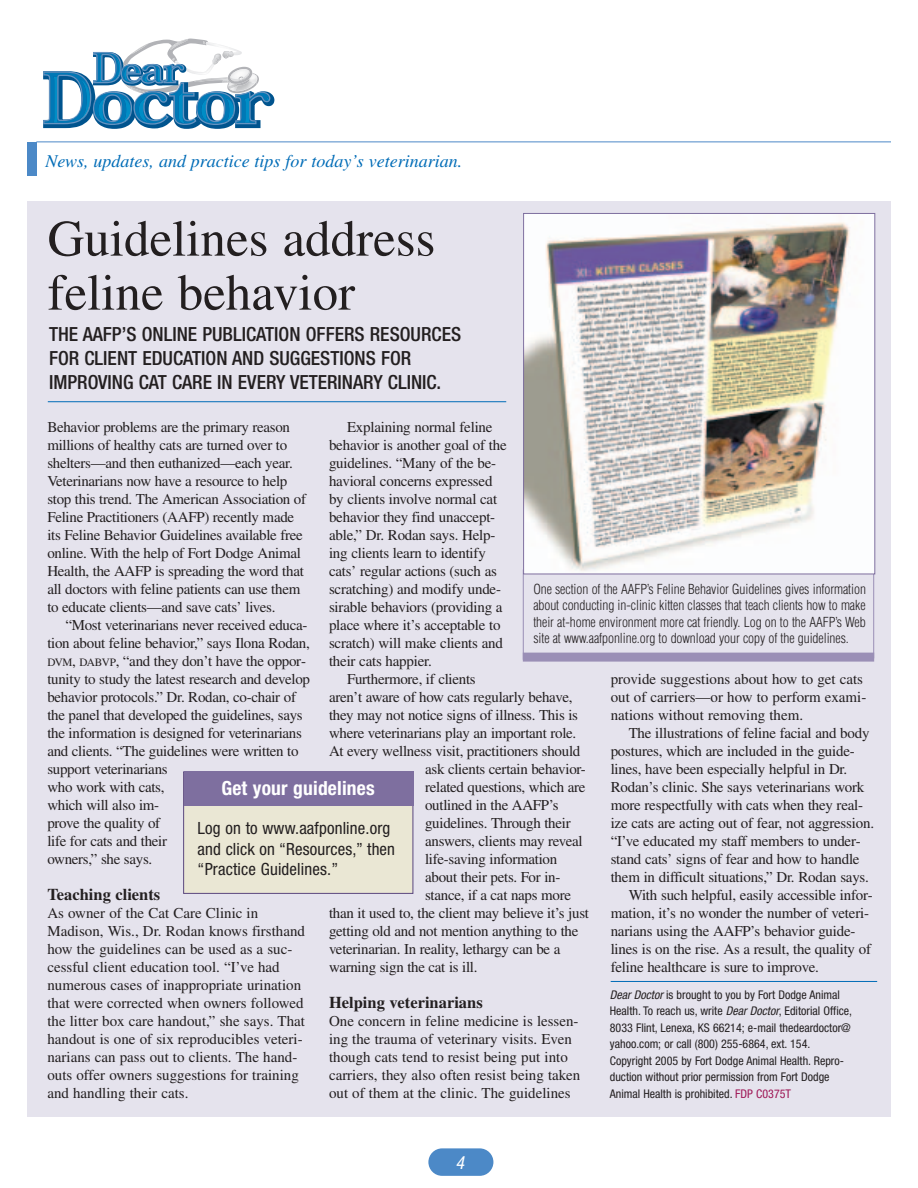
<style>
.page{position:relative;width:918px;height:1188px;background:#fff}
.page>*{position:absolute;margin:0;border:0;box-sizing:border-box;transform-origin:0 0}
.t1{font:51px/54px "Times";color:#231f20}
.t2{font:500 condensed 19.5px/24px "Helvetica Neue";color:#231f20}
.t3{font:700 condensed 19.5px "Helvetica Neue";letter-spacing:.01em;color:#fff}
.t4{font:italic 18px "Times";color:#006cb7}
.t5{font:italic condensed 18px "Helvetica Neue";color:#fff}
.t6{font:condensed 16.8px/20.5px "Helvetica Neue";letter-spacing:.01em;color:#231f20}
.t7{font:700 16.5px "Times";color:#231f20}
.t8{font:15px/18px "Times";letter-spacing:-.015em;color:#231f20}
.t9{font:300 condensed 13.5px/16.5px "Helvetica";letter-spacing:-.005em;color:#231f20;text-align:justify}
.t10{font:condensed 12px/16.5px "Helvetica Neue";color:#231f20}
.s1{font-size:11.25px}
.s2{font-style:italic}
.s3{color:#9e1655}
</style>
<div class="page">
<div style="left:27px;top:201px;width:864px;height:915px;background:#e5e3ed"></div>
<div style="left:428px;top:1148px;width:65px;height:28px;background:#4c89c7;border-radius:14px"></div>
<svg style="left:43px;top:39px;width:231px;height:90px"></svg>
<hr style="left:36px;top:142px;width:855px;height:1px;background:#4c89c7">
<div style="left:27px;top:142px;width:9px;height:33px;background:#4c89c7"></div>
<hr style="left:48px;top:401px;width:458px;height:1px;background:#006cb7">
<hr style="left:611px;top:981px;width:266px;height:1px;background:#006cb7">
<hr style="left:523px;top:569px;width:1px;height:91px;background:#9a8fb6">
<hr style="left:873px;top:566px;width:1px;height:92px;background:#9a8fb6">
<div style="left:523px;top:653px;width:351px;height:9px;background:#9a8fb6"></div>
<img style="left:525px;top:215px;width:348px;height:357px">
<div style="left:523px;top:213px;width:352px;height:361px;border:1px solid #7e6f9f"></div>
<div style="left:184px;top:772px;width:229px;height:121px;background:#eae7d4"></div>
<div style="left:183px;top:772px;width:230px;height:122px;border:1px solid #5a4780"></div>
<div style="left:184px;top:771px;width:229px;height:35px;background:#7e6f9f"></div>
<p class="t4" style="left:45px;top:155px;width:418px">News, updates, and practice tips for today’s veterinarian.</p>
<h1 class="t1" style="left:48px;top:217px;width:389px">Guidelines address feline behavior</h1>
<h2 class="t2" style="left:49px;top:323px;width:414px">THE AAFP’S ONLINE PUBLICATION OFFERS RESOURCES<br>FOR CLIENT EDUCATION AND SUGGESTIONS FOR<br>IMPROVING CAT CARE IN EVERY VETERINARY CLINIC.</h2>
<p class="t8" style="left:47px;top:419px;width:260px">Behavior problems are the primary reason millions of healthy cats are turned over to shelters—and then euthanized—each year.<br>Veterinarians now have a resource to help stop this trend. The American Association of Feline Practitioners (AAFP) recently made its Feline Behavior Guidelines available free online. With the help of Fort Dodge Animal Health, the AAFP is spreading the word that all doctors with feline patients can use them to educate clients—and save cats’ lives.</p>
<p class="t8" style="left:47px;top:617px;width:264px;text-indent:18px">“Most veterinarians never received educa&shy;tion about feline behavior,” says Ilona Rodan, <span class="s1">DVM</span>, <span class="s1">DABVP</span>, “and they don’t have the oppor&shy;tunity to study the latest research and develop behavior protocols.” Dr. Rodan, co-chair of the panel that developed the guidelines, says the information is designed for veterinarians and clients. “The guidelines were written to support veterinarians<br>who work with cats,<br>which will also im-<br>prove the quality of<br>life for cats and their<br>owners,” she says.</p>
<p class="t7" style="left:47px;top:885px;width:115px">Teaching clients</p>
<p class="t8" style="left:47px;top:905px;width:259px">As owner of the Cat Care Clinic in Madison, Wis., Dr. Rodan knows firsthand how the guidelines can be used as a suc&shy;cessful client education tool. “I’ve had numerous cases of inappropriate urination that were corrected when owners followed the litter box care handout,” she says. That handout is one of six reproducibles veteri&shy;narians can pass out to clients. The hand&shy;outs offer owners suggestions for training and handling their cats.</p>
<p class="t8" style="left:347px;top:419px;width:147px">Explaining normal feline</p>
<p class="t8" style="left:329px;top:437px;width:179px">behavior is another goal of the</p>
<p class="t8" style="left:329px;top:455px;width:169px">guidelines. “Many of the be-</p>
<p class="t8" style="left:329px;top:473px;width:165px">havioral concerns expressed</p>
<p class="t8" style="left:329px;top:491px;width:170px">by clients involve normal cat</p>
<p class="t8" style="left:329px;top:509px;width:168px">behavior they find unaccept-</p>
<p class="t8" style="left:329px;top:527px;width:168px">able,” Dr. Rodan says. Help-</p>
<p class="t8" style="left:329px;top:545px;width:158px">ing clients learn to identify</p>
<p class="t8" style="left:329px;top:563px;width:170px">cats’ regular actions (such as</p>
<p class="t8" style="left:329px;top:581px;width:174px">scratching) and modify unde-</p>
<p class="t8" style="left:329px;top:599px;width:175px">sirable behaviors (providing a</p>
<p class="t8" style="left:329px;top:617px;width:173px">place where it’s acceptable to</p>
<p class="t8" style="left:329px;top:635px;width:175px">scratch) will make clients and</p>
<p class="t8" style="left:329px;top:653px;width:104px">their cats happier.</p>
<p class="t8" style="left:347px;top:671px;width:130px">Furthermore, if clients</p>
<p class="t8" style="left:329px;top:689px;width:245px">aren’t aware of how cats regularly behave,</p>
<p class="t8" style="left:329px;top:707px;width:251px">they may not notice signs of illness. This is</p>
<p class="t8" style="left:329px;top:725px;width:249px">where veterinarians play an important role.</p>
<p class="t8" style="left:329px;top:743px;width:253px">At every wellness visit, practitioners should</p>
<p class="t8" style="left:425px;top:761px;width:162px">ask clients certain behavior-</p>
<p class="t8" style="left:425px;top:779px;width:162px">related questions, which are</p>
<p class="t8" style="left:425px;top:797px;width:135px">outlined in the AAFP’s</p>
<p class="t8" style="left:425px;top:815px;width:147px">guidelines. Through their</p>
<p class="t8" style="left:425px;top:833px;width:159px">answers, clients may reveal</p>
<p class="t8" style="left:425px;top:851px;width:134px">life-saving information</p>
<p class="t8" style="left:425px;top:869px;width:137px">about their pets. For in-</p>
<p class="t8" style="left:425px;top:887px;width:147px">stance, if a cat naps more</p>
<p class="t8" style="left:329px;top:905px;width:262px">than it used to, the client may believe it’s just</p>
<p class="t8" style="left:329px;top:923px;width:251px">getting old and not mention anything to the</p>
<p class="t8" style="left:329px;top:941px;width:233px">veterinarian. In reality, lethargy can be a</p>
<p class="t8" style="left:329px;top:959px;width:150px">warning sign the cat is ill.</p>
<p class="t7" style="left:329px;top:993px;width:155px">Helping veterinarians</p>
<p class="t8" style="left:329px;top:1013px;width:253px">One concern in feline medicine is lessen&shy;ing the trauma of veterinary visits. Even though cats tend to resist being put into carriers, they also often resist being taken out of them at the clinic. The guidelines</p>
<p class="t9" style="left:533px;top:582px;width:334px">One section of the AAFP’s Feline Behavior Guidelines gives information about conducting in-clinic kitten classes that teach clients how to make their at-home environment more cat friendly. Log on to the AAFP’s Web site at www.aafponline.org to download your copy of the guidelines.</p>
<p class="t8" style="left:611px;top:671px;width:257px">provide suggestions about how to get cats out of carriers—or how to perform exami&shy;nations without removing them.</p>
<p class="t8" style="left:629px;top:725px;width:242px">The illustrations of feline facial and body</p>
<p class="t8" style="left:611px;top:743px;width:246px">postures, which are included in the guide-</p>
<p class="t8" style="left:611px;top:761px;width:238px">lines, have been especially helpful in Dr.</p>
<p class="t8" style="left:611px;top:779px;width:255px">Rodan’s clinic. She says veterinarians work</p>
<p class="t8" style="left:611px;top:797px;width:254px">more respectfully with cats when they real-</p>
<p class="t8" style="left:611px;top:815px;width:265px">ize cats are acting out of fear, not aggression.</p>
<p class="t8" style="left:611px;top:833px;width:252px">“I’ve educated my staff members to under-</p>
<p class="t8" style="left:611px;top:851px;width:250px">stand cats’ signs of fear and how to handle</p>
<p class="t8" style="left:611px;top:869px;width:260px">them in difficult situations,” Dr. Rodan says.</p>
<p class="t8" style="left:629px;top:887px;width:246px">With such helpful, easily accessible infor-</p>
<p class="t8" style="left:611px;top:905px;width:260px">mation, it’s no wonder the number of veteri-</p>
<p class="t8" style="left:611px;top:923px;width:246px">narians using the AAFP’s behavior guide-</p>
<p class="t8" style="left:611px;top:941px;width:262px">lines is on the rise. As a result, the quality of</p>
<p class="t8" style="left:611px;top:959px;width:210px">feline healthcare is sure to improve.</p>
<p class="t10" style="left:610px;top:987px;width:244px"><span class="s2">Dear Doctor</span> is brought to you by Fort Dodge Animal Health. To reach us, write <span class="s2">Dear Doctor</span>, Editorial Office, 8033 Flint, Lenexa, KS 66214; e-mail thedeardoctor@ yahoo.com; or call (800) 255-6864, ext. 154.<br>Copyright 2005 by Fort Dodge Animal Health. Repro&shy;duction without prior permission from Fort Dodge Animal Health is prohibited. <span class="s3">FDP C0375T</span></p>
<h2 class="t3" style="left:221px;top:781px;width:155px">Get your guidelines</h2>
<p class="t6" style="left:198px;top:819px;width:199px">Log on to www.aafponline.org and click on “Resources,” then “Practice Guidelines.”</p>
<p class="t5" style="left:456px;top:1156px;width:10px">4</p>
</div>
